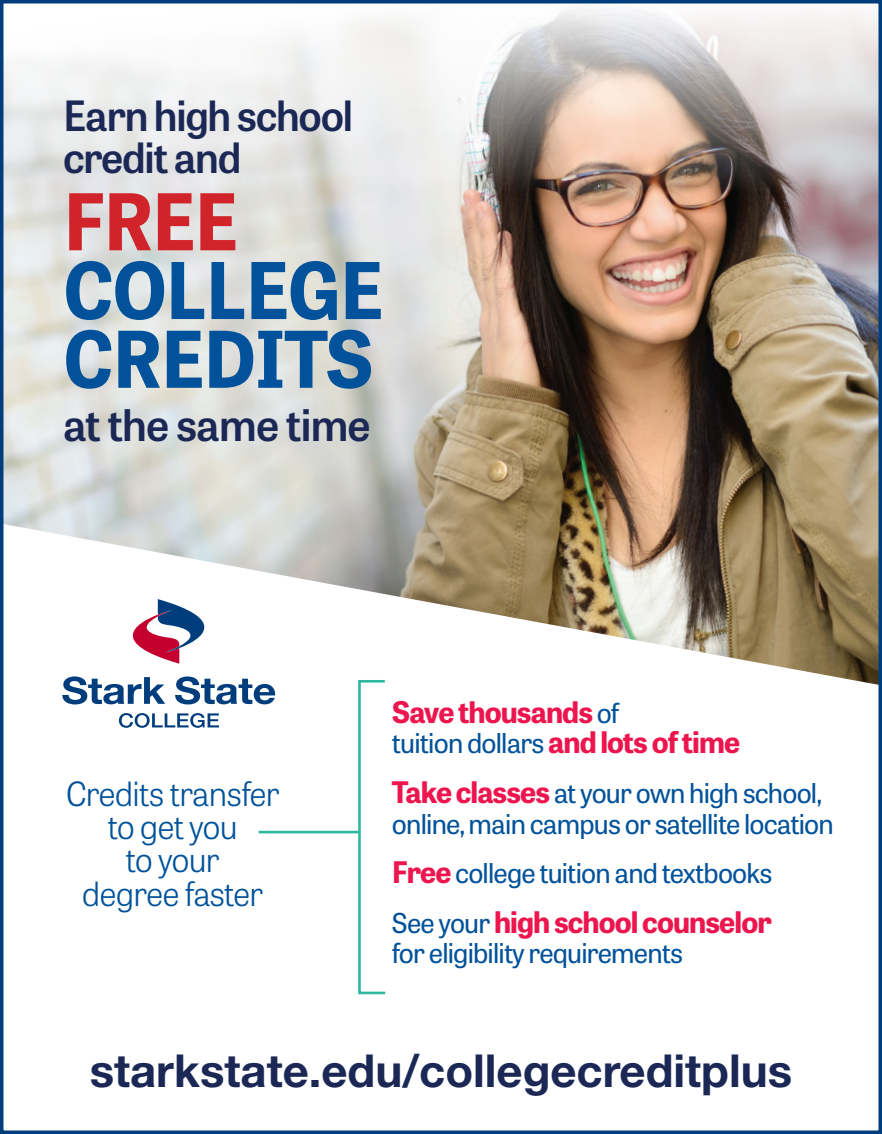
<style>
.page{position:relative;width:882px;height:1134px;background:#fff}
.page>*{position:absolute;margin:0;border:0;box-sizing:border-box;transform-origin:0 0}
.t1{font:700 77.7px/68.8px "Tablet Gothic";letter-spacing:-.025em;color:#01529a}
.titles_companies{font:700 45.5px "Helvetica Neue LT Std";color:#1b2856}
.titles_companies-2{font:600 43.4px "Tablet Gothic";letter-spacing:-.02em;color:#1b2856}
.titles_companies-3{font:600 41.65px/42.7px "Tablet Gothic";letter-spacing:-.03em;color:#1b2856}
.titles_companies-4{font:300 33.25px/33.2px "Tablet Gothic";letter-spacing:-.025em;color:#01529a;text-align:center}
.t2{font:700 29.57px "Tablet Gothic";letter-spacing:-.03em;color:#ed154e}
.t3{font:27.3px/30.6px "Tablet Gothic";letter-spacing:-.03em;color:#01529a}
.s1{color:#d1232a}
.s2{font-weight:400;font-size:27.3px;color:#01529a}
.s3{font-weight:700;font-size:29.57px;color:#ed154e}
</style>
<div class="page">
<img style="left:5px;top:10px;width:872px;height:675px">
<div style="left:358px;top:680px;width:28px;height:314px;border:3px solid #2cb99f"></div>
<hr style="left:259px;top:831px;width:101px;height:2px;background:#2cb99f">
<svg style="left:62px;top:676px;width:103px;height:28px"></svg>
<svg style="left:175px;top:676px;width:101px;height:28px"></svg>
<svg style="left:119px;top:713px;width:100px;height:15px"></svg>
<svg style="left:92px;top:599px;width:154px;height:65px"></svg>
<div style="left:0;top:0;width:882px;height:1134px;border:4px solid #013d7d"></div>
<p class="titles_companies-3" style="left:63px;top:92px;width:292px">Earn high school credit and</p>
<p class="t1" style="left:63px;top:184px;width:323px"><span class="s1">FREE<br></span>COLLEGE<br>CREDITS</p>
<p class="titles_companies-2" style="left:63px;top:394px;width:309px">at the same time</p>
<p class="titles_companies-4" style="left:66px;top:776px;width:215px">Credits transfer to get you<br>to your<br>degree faster</p>
<p class="t2" style="left:392px;top:691px;width:229px">Save thousands <span class="s2">of</span></p>
<p class="t3" style="left:392px;top:727px;width:350px">tuition dollars <span class="s3">and lots of time</span></p>
<p class="t3" style="left:392px;top:777px;width:443px"><span class="s3">Take classes</span> at your own high school, online, main campus or satellite location</p>
<p class="t3" style="left:392px;top:857px;width:382px"><span class="s3">Free</span> college tuition and textbooks</p>
<p class="t2" style="left:392px;top:901px;width:381px"><span class="s2">See your</span> high school counselor</p>
<p class="t3" style="left:392px;top:937px;width:293px">for eligibility requirements</p>
<p class="titles_companies" style="left:90px;top:1043px;width:704px">starkstate.edu/collegecreditplus</p>
</div>
